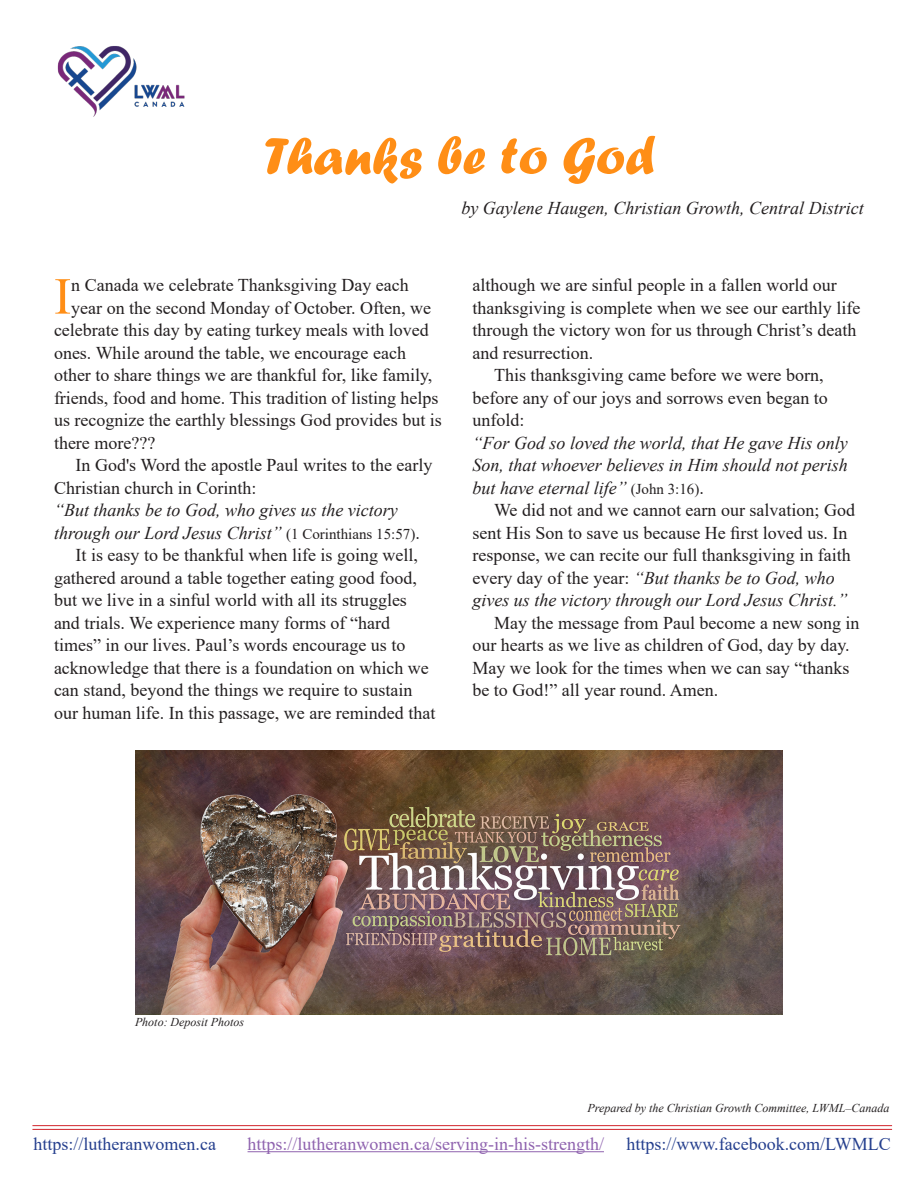
<style>
.page{position:relative;width:918px;height:1188px;background:#fff}
.page>*{position:absolute;margin:0;border:0;box-sizing:border-box;transform-origin:0 0}
.Devotion_Title{font:54px "Forte";color:#ff8e16}
.Devotion_text{font:52.05px "Times New Roman";color:#ff8e16}
.Devotion_text-2{font:18px/22.5px "Times New Roman";color:#231f20}
.Devotion_text-3{font:italic 18px/22.5px "Times New Roman";color:#231f20}
.Devotion_text-4{font:18px "Times New Roman";color:#8f63af}
.Devotion_text-5{font:18px "Times New Roman";color:#253f8e}
.Devotion_text-6{font:italic 12px "Times New Roman";color:#231f20}
.s1{font-style:normal;font-size:15px}
.s2{font-style:normal}
.s3{font-style:italic}
.s4{color:#253f8e}
</style>
<div class="page">
<hr style="left:248px;top:1151px;width:356px;height:1px;background:#8f63af">
<hr style="left:32px;top:1125px;width:860px;height:1px;background:#d1232a">
<hr style="left:32px;top:1129px;width:860px;height:1px;background:#d1232a">
<img style="left:57px;top:46px;width:128px;height:71px">
<img style="left:135px;top:751px;width:648px;height:264px">
<p class="Devotion_Title" style="left:264px;top:125px;width:393px">Thanks be to God</p>
<p class="Devotion_text-3" style="left:461px;top:196px;width:404px">by Gaylene Haugen, Christian Growth, Central District</p>
<p class="Devotion_text" style="left:54px;top:259px;width:19px">I</p>
<p class="Devotion_text-2" style="left:71px;top:273px;width:339px">n Canada we celebrate Thanksgiving Day each</p>
<p class="Devotion_text-2" style="left:71px;top:296px;width:361px">year on the second Monday of October. Often, we</p>
<p class="Devotion_text-2" style="left:54px;top:318px;width:376px">celebrate this day by eating turkey meals with loved</p>
<p class="Devotion_text-2" style="left:54px;top:341px;width:354px">ones. While around the table, we encourage each</p>
<p class="Devotion_text-2" style="left:54px;top:363px;width:380px">other to share things we are thankful for, like family,</p>
<p class="Devotion_text-2" style="left:54px;top:386px;width:386px">friends, food and home. This tradition of listing helps</p>
<p class="Devotion_text-2" style="left:54px;top:408px;width:389px">us recognize the earthly blessings God provides but is</p>
<p class="Devotion_text-2" style="left:54px;top:431px;width:103px">there more???</p>
<p class="Devotion_text-2" style="left:54px;top:453px;width:380px;text-indent:22px">In God's Word the apostle Paul writes to the early<br>Christian church in Corinth:</p>
<p class="Devotion_text-3" style="left:54px;top:498px;width:367px">“But thanks be to God, who gives us the victory through our Lord Jesus Christ” <span class="s1">(1 Corinthians 15:57)</span><span class="s2">.</span></p>
<p class="Devotion_text-2" style="left:54px;top:543px;width:383px;text-indent:22px">It is easy to be thankful when life is going well, gathered around a table together eating good food, but we live in a sinful world with all its struggles and trials. We experience many forms of “hard times” in our lives. Paul’s words encourage us to acknowledge that there is a foundation on which we can stand, beyond the things we require to sustain our human life. In this passage, we are reminded that</p>
<p class="Devotion_text-2" style="left:472px;top:273px;width:389px">although we are sinful people in a fallen world our thanksgiving is complete when we see our earthly life through the victory won for us through Christ’s death and resurrection.</p>
<p class="Devotion_text-2" style="left:472px;top:363px;width:357px;text-indent:22px">This thanksgiving came before we were born, before any of our joys and sorrows even began to unfold:</p>
<p class="Devotion_text-3" style="left:472px;top:431px;width:377px;text-align:justify">“For God so loved the world, that He gave His only Son, that whoever believes in Him should not perish but have eternal life” <span class="s1">(John 3:16)</span><span class="s2">.</span></p>
<p class="Devotion_text-2" style="left:472px;top:498px;width:384px;text-indent:22px">We did not and we cannot earn our salvation; God sent His Son to save us because He first loved us. In response, we can recite our full thanksgiving in faith every day of the year: <span class="s3">“But thanks be to God, who gives us the victory through our Lord Jesus Christ.”</span></p>
<p class="Devotion_text-2" style="left:472px;top:611px;width:389px;text-indent:22px">May the message from Paul become a new song in our hearts as we live as children of God, day by day.<br>May we look for the times when we can say “thanks be to God!” all year round. Amen.</p>
<p class="Devotion_text-6" style="left:135px;top:1014px;width:111px">Photo: Deposit Photos</p>
<p class="Devotion_text-6" style="left:587px;top:1100px;width:303px">Prepared by the Christian Growth Committee, LWML–Canada</p>
<p class="Devotion_text-5" style="left:34px;top:1131px;width:184px">https://lutheranwomen.ca</p>
<p class="Devotion_text-4" style="left:248px;top:1131px;width:645px">https://lutheranwomen.ca/serving-in-his-strength/ <span class="s4">https://www.facebook.com/LWMLC</span></p>
</div>
